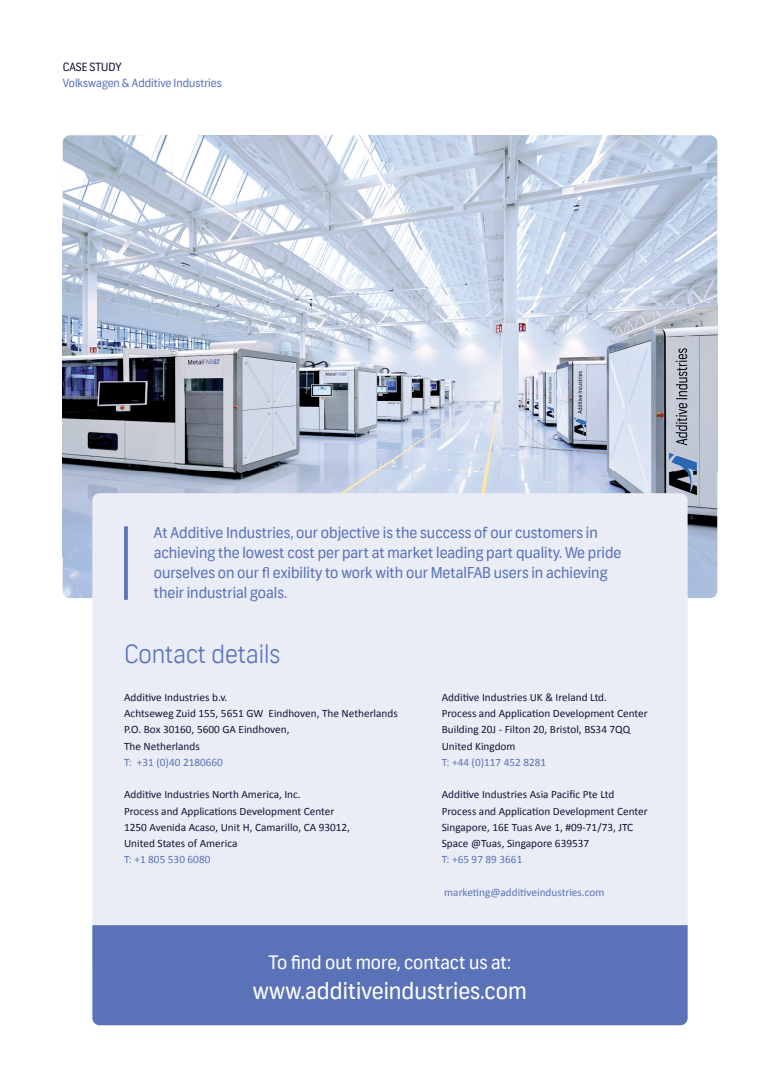
<style>
.page{position:relative;width:780px;height:1088px;background:#fff}
.page>*{position:absolute;margin:0;border:0;box-sizing:border-box;transform-origin:0 0}
.t1{font:300 25px "Frank";color:#5a73b8}
.t2{font:22.62px "Frank";color:#fff}
.t3{font:18.5px "Frank";color:#fff}
.t4{font:15px/20px "Frank";color:#5a73b8}
.t5{font:11.25px/16.2px "Calibri";color:#131439}
.t6{font:11.25px "Calibri";color:#5a73b8}
.t7{font:11.25px "Frank";color:#5a73b8}
.t8{font:11.25px "Frank";color:#131338}
</style>
<div class="page">
<img style="left:63px;top:135px;width:654px;height:463px">
<div style="left:92px;top:493px;width:595px;height:475px;background:#eaecf6;border-radius:7px"></div>
<div style="left:92px;top:925px;width:595px;height:100px;background:#5a73b8"></div>
<hr style="left:124px;top:526px;width:4px;height:74px;background:#667dbd">
<p class="t8" style="left:63px;top:60px;width:60px">CASE STUDY</p>
<p class="t7" style="left:63px;top:77px;width:160px">Volkswagen &amp; Additive Industries</p>
<p class="t4" style="left:154px;top:522px;width:469px">At Additive Industries, our objective is the success of our customers in achieving the lowest cost per part at market leading part quality. We pride ourselves on our fl exibility to work with our MetalFAB users in achieving their industrial goals.</p>
<h1 class="t1" style="left:124px;top:639px;width:158px">Contact details</h1>
<p class="t5" style="left:124px;top:689px;width:275px">Additive Industries b.v.<br>Achtseweg Zuid 155, 5651 GW Eindhoven, The Netherlands P.O. Box 30160, 5600 GA Eindhoven,<br>The Netherlands</p>
<p class="t6" style="left:124px;top:755px;width:100px">T: +31 (0)40 2180660</p>
<p class="t5" style="left:124px;top:786px;width:227px">Additive Industries North America, Inc.<br>Process and Applications Development Center 1250 Avenida Acaso, Unit H, Camarillo, CA 93012, United States of America</p>
<p class="t6" style="left:124px;top:852px;width:88px">T: +1 805 530 6080</p>
<p class="t5" style="left:441px;top:689px;width:207px">Additive Industries UK &amp; Ireland Ltd.<br>Process and Application Development Center Building 20J - Filton 20, Bristol, BS34 7QQ United Kingdom</p>
<p class="t6" style="left:441px;top:755px;width:106px">T: +44 (0)117 452 8281</p>
<p class="t5" style="left:441px;top:787px;width:207px">Additive Industries Asia Pacific Pte Ltd Process and Application Development Center Singapore, 16E Tuas Ave 1, #09-71/73, JTC Space @Tuas, Singapore 639537</p>
<p class="t6" style="left:441px;top:852px;width:82px">T: +65 97 89 3661</p>
<p class="t6" style="left:444px;top:885px;width:162px">marketing@additiveindustries.com</p>
<h3 class="t3" style="left:269px;top:951px;width:244px">To find out more, contact us at:</h3>
<h2 class="t2" style="left:253px;top:977px;width:276px">www.additiveindustries.com</h2>
</div>
